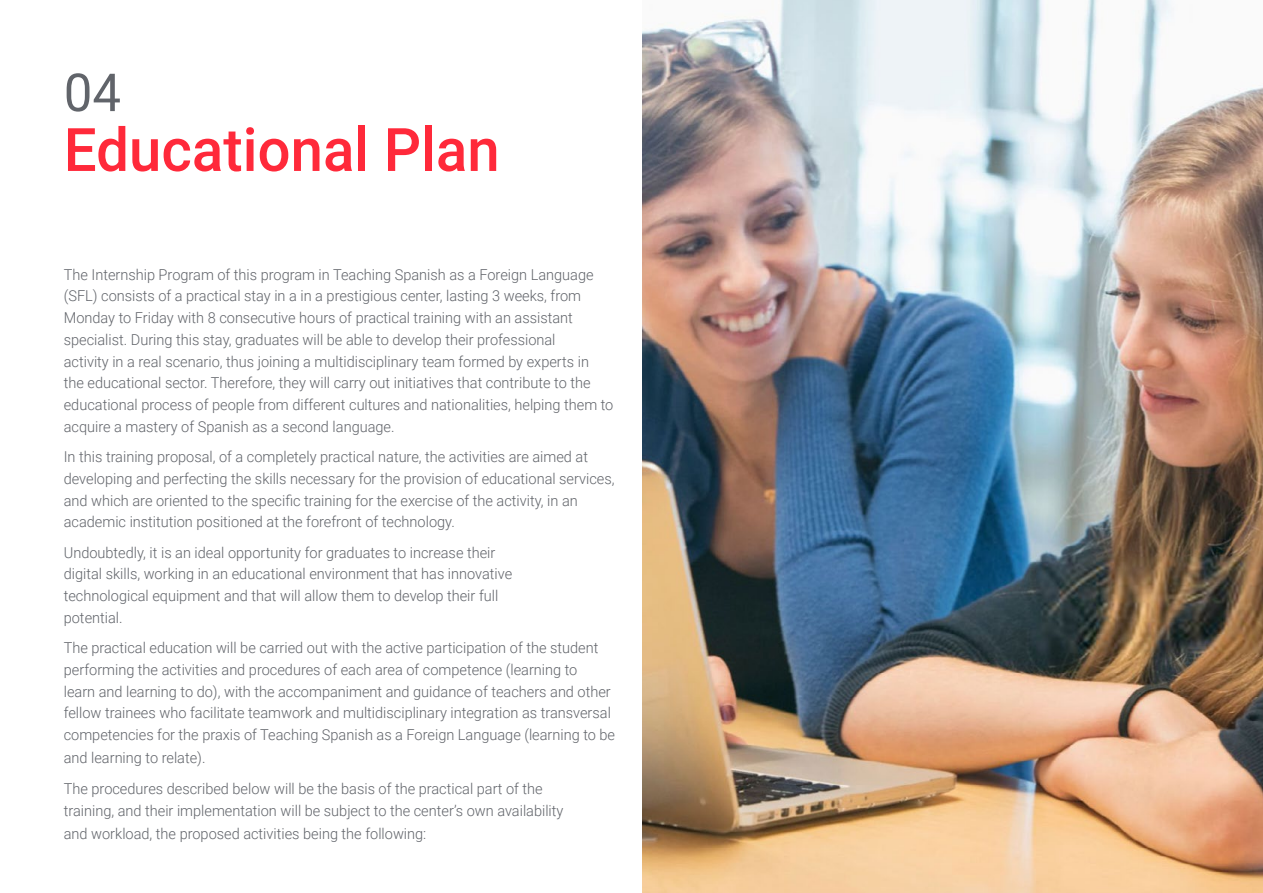
<style>
.page{position:relative;width:1263px;height:893px;background:#fff}
.page>*{position:absolute;margin:0;border:0;box-sizing:border-box;transform-origin:0 0}
.t1{font:500 60px "Roboto";color:#ff293a}
.t2{font:52.5px "Roboto";color:#61646a}
.t3{font:300 15px/21.8px "Roboto";color:#61646a}
</style>
<div class="page">
<img style="left:642px;top:0;width:621px;height:893px">
<h2 class="t2" style="left:64px;top:56px;width:59px">04</h2>
<h1 class="t1" style="left:64px;top:108px;width:437px">Educational Plan</h1>
<p class="t3" style="left:64px;top:263px;width:551px">The Internship Program of this program in Teaching Spanish as a Foreign Language (SFL) consists of a practical stay in a in a prestigious center, lasting 3 weeks, from Monday to Friday with 8 consecutive hours of practical training with an assistant specialist. During this stay, graduates will be able to develop their professional<br>activity in a real scenario, thus joining a multidisciplinary team formed by experts in<br>the educational sector. Therefore, they will carry out initiatives that contribute to the educational process of people from different cultures and nationalities, helping them to acquire a mastery of Spanish as a second language.</p>
<p class="t3" style="left:64px;top:445px;width:552px">In this training proposal, of a completely practical nature, the activities are aimed at developing and perfecting the skills necessary for the provision of educational services, and which are oriented to the specific training for the exercise of the activity, in an academic institution positioned at the forefront of technology.</p>
<p class="t3" style="left:64px;top:541px;width:450px">Undoubtedly, it is an ideal opportunity for graduates to increase their digital skills, working in an educational environment that has innovative technological equipment and that will allow them to develop their full potential.</p>
<p class="t3" style="left:64px;top:636px;width:553px">The practical education will be carried out with the active participation of the student performing the activities and procedures of each area of competence (learning to<br>learn and learning to do), with the accompaniment and guidance of teachers and other fellow trainees who facilitate teamwork and multidisciplinary integration as transversal competencies for the praxis of Teaching Spanish as a Foreign Language (learning to be and learning to relate).</p>
<p class="t3" style="left:64px;top:776px;width:501px;line-height:22.5px">The procedures described below will be the basis of the practical part of the training, and their implementation will be subject to the center’s own availability and workload, the proposed activities being the following:</p>
</div>
